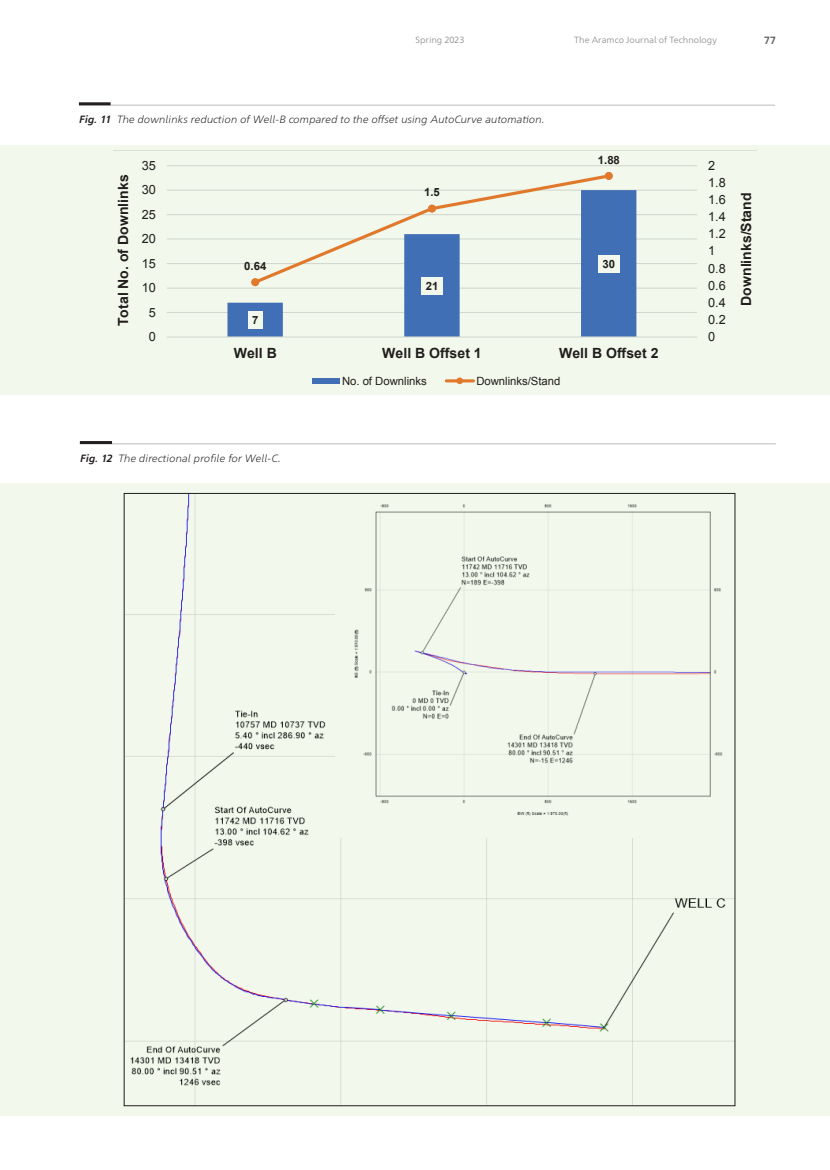
<style>
.page{position:relative;width:830px;height:1170px;background:#fff}
.page>*{position:absolute;margin:0;border:0;box-sizing:border-box;transform-origin:0 0}
.t1{font:700 14.1px "Arial";color:#231f20}
.t2{font:12.75px "Arial";letter-spacing:.005em;color:#231f20}
.t3{font:11.4px "Arial";letter-spacing:-.005em;color:#231f20}
.t4{font:700 11.4px "Arial";letter-spacing:-.005em;color:#231f20}
.Article_Figure_Capti{font:italic 300 10.5px "Ghawar";letter-spacing:.005em;color:#231f20}
.t5{font:700 10.5px "Ghawar";color:#5f6369}
.t6{font:9px "Ghawar";color:#939598}
.s1{font-weight:700}
</style>
<div class="page">
<div style="left:0;top:145px;width:829px;height:249px;background:#f2f8ec"></div>
<svg style="left:167px;top:165px;width:530px;height:220px"></svg>
<hr style="left:79px;top:105px;width:695px;height:1px;background:#bcbdc0">
<hr style="left:79px;top:102px;width:32px;height:3px;background:#231f20">
<div style="left:0;top:483px;width:829px;height:632px;background:#f2f8ec"></div>
<img style="left:126px;top:495px;width:607px;height:608px">
<img style="left:335px;top:495px;width:398px;height:342px">
<hr style="left:80px;top:443px;width:695px;height:1px;background:#bcbdc0">
<hr style="left:80px;top:441px;width:32px;height:3px;background:#231f20">
<hr style="left:0;top:144px;width:1px;height:419px;background:#81c040">
<p class="t6" style="left:415px;top:35px;width:50px">Spring 2023</p>
<p class="t6" style="left:574px;top:34px;width:144px">The Aramco Journal of Technology</p>
<p class="t5" style="left:763px;top:34px;width:13px">77</p>
<p class="Article_Figure_Capti" style="left:79px;top:113px;width:466px"><span class="s1">Fig. 11</span> The downlinks reduction of Well-B compared to the offset using AutoCurve automation.</p>
<p class="t2" style="left:142px;top:157px;width:16px">35</p>
<p class="t4" style="left:597px;top:152px;width:24px">1.88</p>
<h1 class="t1" style="left:114px;top:326px;width:153px;rotate:-90deg">Total No. of Downlinks</h1>
<p class="t2" style="left:142px;top:181px;width:16px">30</p>
<p class="t2" style="left:142px;top:206px;width:16px">25</p>
<p class="t2" style="left:142px;top:230px;width:16px">20</p>
<p class="t2" style="left:142px;top:255px;width:16px">15</p>
<p class="t2" style="left:142px;top:279px;width:16px">10</p>
<p class="t2" style="left:149px;top:304px;width:9px">5</p>
<p class="t2" style="left:149px;top:328px;width:9px">0</p>
<p class="t4" style="left:424px;top:185px;width:17px">1.5</p>
<p class="t4" style="left:244px;top:258px;width:24px">0.64</p>
<p class="t4" style="left:602px;top:256px;width:14px">30</p>
<p class="t4" style="left:252px;top:312px;width:8px">7</p>
<p class="t4" style="left:425px;top:278px;width:14px">21</p>
<h1 class="t1" style="left:233px;top:344px;width:45px">Well B</h1>
<h1 class="t1" style="left:382px;top:344px;width:101px">Well B Offset 1</h1>
<h1 class="t1" style="left:558px;top:344px;width:101px">Well B Offset 2</h1>
<p class="t3" style="left:342px;top:373px;width:86px">No. of Downlinks</p>
<p class="t3" style="left:476px;top:373px;width:85px">Downlinks/Stand</p>
<p class="Article_Figure_Capti" style="left:80px;top:452px;width:202px"><span class="s1">Fig. 12</span> The directional profile for Well-C.</p>
<p class="t2" style="left:707px;top:157px;width:9px">2</p>
<p class="t2" style="left:707px;top:174px;width:19px">1.8</p>
<p class="t2" style="left:707px;top:191px;width:19px">1.6</p>
<p class="t2" style="left:707px;top:208px;width:19px">1.4</p>
<p class="t2" style="left:707px;top:225px;width:19px">1.2</p>
<p class="t2" style="left:707px;top:243px;width:9px">1</p>
<p class="t2" style="left:707px;top:260px;width:19px">0.8</p>
<p class="t2" style="left:707px;top:277px;width:19px">0.6</p>
<p class="t2" style="left:707px;top:294px;width:19px">0.4</p>
<p class="t2" style="left:707px;top:311px;width:19px">0.2</p>
<p class="t2" style="left:707px;top:328px;width:9px">0</p>
<h1 class="t1" style="left:736px;top:306px;width:115px;rotate:-90deg">Downlinks/Stand</h1>
</div>
